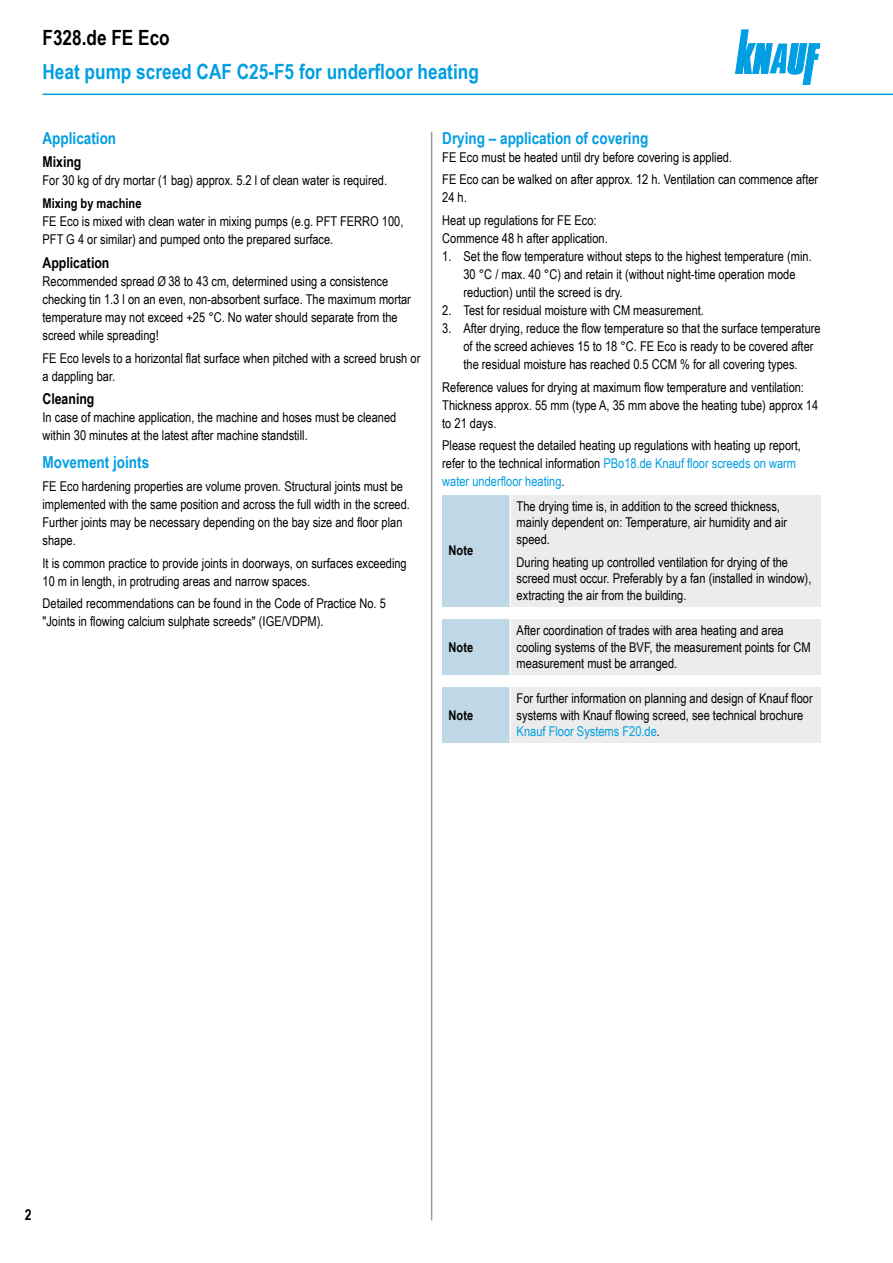
<style>
.page{position:relative;width:893px;height:1263px;background:#fff}
.page>*{position:absolute;margin:0;border:0;box-sizing:border-box;transform-origin:0 0}
.t1{font:700 21px "Arial Narrow";color:#009ee3}
.t2{font:700 21px "Arial Narrow";color:#000}
.Ue3_11cyan_TB{font:700 16.5px "Arial Narrow";color:#009ee3}
.Ue4_10schwarz_TB{font:700 15px "Arial Narrow";color:#000}
.Text_TB{font:13.5px/18px "Arial Narrow";color:#000}
.Text_Abs_o_TB{font:13.5px/18px "Arial Narrow";color:#000}
.Hinweis_Text_Abs_o_T{font:13.5px/16.5px "Arial Narrow";color:#000}
.Ue5_9schwarz_TB{font:700 13.5px "Arial Narrow";color:#000}
.Hinweis_Ueberschrift{font:700 13.5px "Arial Narrow";color:#000}
.s1{color:#009ee3}
</style>
<div class="page">
<svg style="left:735px;top:30px;width:85px;height:54px"></svg>
<hr style="left:431px;top:132px;width:1px;height:1088px;background:#9c9c9d">
<hr style="left:43px;top:94px;width:850px;height:1px;background:#009ee3">
<div style="left:442px;top:495px;width:68px;height:111px;background:#c0d8e6"></div>
<div style="left:510px;top:495px;width:311px;height:111px;background:#ececec"></div>
<hr style="left:509px;top:495px;width:2px;height:111px;background:#fff">
<div style="left:442px;top:619px;width:68px;height:55px;background:#c0d8e6"></div>
<div style="left:510px;top:619px;width:311px;height:55px;background:#ececec"></div>
<hr style="left:509px;top:619px;width:2px;height:55px;background:#fff">
<div style="left:442px;top:687px;width:68px;height:55px;background:#c0d8e6"></div>
<div style="left:510px;top:687px;width:311px;height:55px;background:#ececec"></div>
<hr style="left:509px;top:687px;width:2px;height:55px;background:#fff">
<h1 class="t2" style="left:43px;top:22px;width:129px">F328.de FE Eco</h1>
<h1 class="t1" style="left:43px;top:56px;width:438px">Heat pump screed CAF C25-F5 for underfloor heating</h1>
<p class="Ue3_11cyan_TB" style="left:43px;top:125px;width:75px">Application</p>
<p class="Ue4_10schwarz_TB" style="left:43px;top:151px;width:40px">Mixing</p>
<p class="Text_TB" style="left:43px;top:171px;width:346px">For 30 kg of dry mortar (1 bag) approx. 5.2 l of clean water is required.</p>
<p class="Ue5_9schwarz_TB" style="left:43px;top:193px;width:101px">Mixing by machine</p>
<p class="Text_TB" style="left:43px;top:212px;width:362px">FE Eco is mixed with clean water in mixing pumps (e.g. PFT FERRO 100,<br>PFT G 4 or similar) and pumped onto the prepared surface.</p>
<p class="Ue4_10schwarz_TB" style="left:43px;top:251px;width:68px">Application</p>
<p class="Text_TB" style="left:43px;top:272px;width:370px">Recommended spread Ø 38 to 43 cm, determined using a consistence checking tin 1.3 l on an even, non-absorbent surface. The maximum mortar temperature may not exceed +25 °C. No water should separate from the screed while spreading!</p>
<p class="Text_Abs_o_TB" style="left:43px;top:348px;width:379px">FE Eco levels to a horizontal flat surface when pitched with a screed brush or a dappling bar.</p>
<p class="Ue4_10schwarz_TB" style="left:43px;top:387px;width:53px">Cleaning</p>
<p class="Text_TB" style="left:43px;top:408px;width:355px">In case of machine application, the machine and hoses must be cleaned within 30 minutes at the latest after machine standstill.</p>
<p class="Ue3_11cyan_TB" style="left:43px;top:450px;width:108px">Movement joints</p>
<p class="Text_Abs_o_TB" style="left:43px;top:477px;width:369px">FE Eco hardening properties are volume proven. Structural joints must be implemented with the same position and across the full width in the screed.<br>Further joints may be necessary depending on the bay size and floor plan shape.</p>
<p class="Text_Abs_o_TB" style="left:43px;top:553px;width:366px">It is common practice to provide joints in doorways, on surfaces exceeding<br>10 m in length, in protruding areas and narrow spaces.</p>
<p class="Text_Abs_o_TB" style="left:43px;top:594px;width:345px">Detailed recommendations can be found in the Code of Practice No. 5 "Joints in flowing calcium sulphate screeds" (IGE/VDPM).</p>
<p class="Ue3_11cyan_TB" style="left:442px;top:125px;width:208px">Drying – application of covering</p>
<p class="Text_TB" style="left:442px;top:147px;width:291px">FE Eco must be heated until dry before covering is applied.</p>
<p class="Text_Abs_o_TB" style="left:442px;top:170px;width:378px">FE Eco can be walked on after approx. 12 h. Ventilation can commence after<br>24 h.</p>
<p class="Text_Abs_o_TB" style="left:442px;top:211px;width:156px">Heat up regulations for FE Eco:</p>
<p class="Text_TB" style="left:442px;top:229px;width:167px">Commence 48 h after application.</p>
<p class="Text_TB" style="left:463px;top:247px;width:350px;text-indent:-21px">1. Set the flow temperature without steps to the highest temperature (min.<br>30 °C / max. 40 °C) and retain it (without night-time operation mode reduction) until the screed is dry.</p>
<p class="Text_TB" style="left:442px;top:301px;width:263px">2. Test for residual moisture with CM measurement.</p>
<p class="Text_TB" style="left:463px;top:319px;width:359px;text-indent:-21px">3. After drying, reduce the flow temperature so that the surface temperature of the screed achieves 15 to 18 °C. FE Eco is ready to be covered after the residual moisture has reached 0.5 CCM % for all covering types.</p>
<p class="Text_Abs_o_TB" style="left:442px;top:377px;width:378px">Reference values for drying at maximum flow temperature and ventilation:<br>Thickness approx. 55 mm (type A, 35 mm above the heating tube) approx 14 to 21 days.</p>
<p class="Text_Abs_o_TB" style="left:442px;top:436px;width:360px">Please request the detailed heating up regulations with heating up report, refer to the technical information <span class="s1">PBo18.de Knauf floor screeds on warm water underfloor heating</span>.</p>
<p class="Hinweis_Ueberschrift" style="left:449px;top:540px;width:26px">Note</p>
<p class="Hinweis_Ueberschrift" style="left:449px;top:636px;width:26px">Note</p>
<p class="Hinweis_Ueberschrift" style="left:449px;top:705px;width:26px">Note</p>
<p class="Hinweis_Text_Abs_o_T" style="left:517px;top:497px;width:272px">The drying time is, in addition to the screed thickness, mainly dependent on: Temperature, air humidity and air speed.</p>
<p class="Hinweis_Text_Abs_o_T" style="left:517px;top:553px;width:296px">During heating up controlled ventilation for drying of the screed must occur. Preferably by a fan (installed in window), extracting the air from the building.</p>
<p class="Hinweis_Text_Abs_o_T" style="left:517px;top:621px;width:296px">After coordination of trades with area heating and area cooling systems of the BVF, the measurement points for CM measurement must be arranged.</p>
<p class="Hinweis_Text_Abs_o_T" style="left:517px;top:690px;width:298px">For further information on planning and design of Knauf floor systems with Knauf flowing screed, see technical brochure<br><span class="s1">Knauf Floor Systems F20.de</span>.</p>
<p class="Ue4_10schwarz_TB" style="left:25px;top:1204px;width:8px">2</p>
</div>
